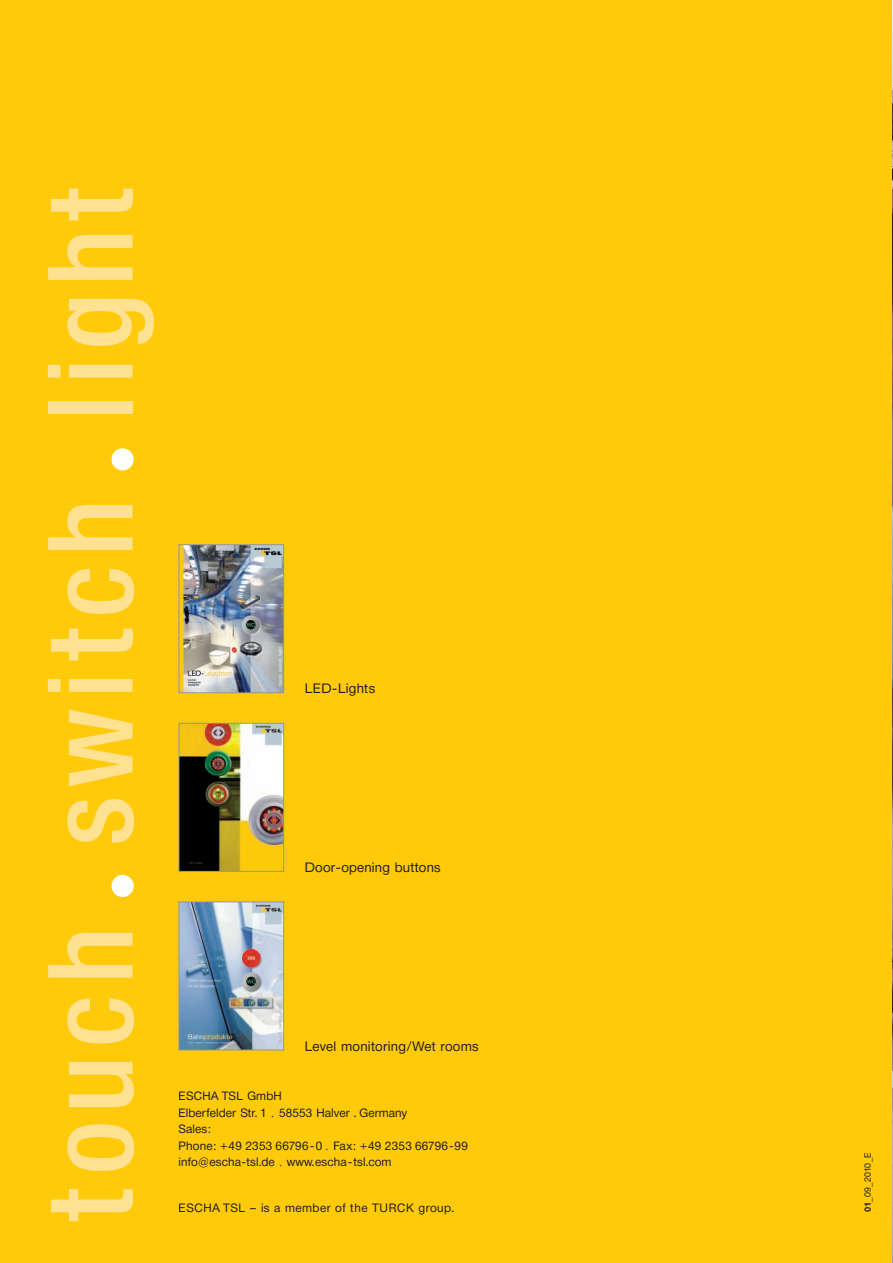
<style>
.page{position:relative;width:893px;height:1263px;background:#feca0a}
.page>*{position:absolute;margin:0;border:0;box-sizing:border-box;transform-origin:0 0}
.t1{font:500 119.4px "Neue Helvetica Condensed BQ";letter-spacing:.08em;color:#ffe192}
.t2{font:13.5px "Neue Helvetica BQ";letter-spacing:.015em;color:#231f20}
.t3{font:12px/16.5px "Neue Helvetica BQ";letter-spacing:.01em;color:#231f20}
.t4{font:12px "Neue Helvetica BQ";letter-spacing:.035em;color:#231f20}
.t5{font:9px "Neue Helvetica BQ";letter-spacing:.005em;color:#231f20}
.s1{font-family:"Futura";font-weight:700;font-size:94.5px;color:#fff}
.s2{font-family:"Futura"}
.s3{font-weight:700}
</style>
<div class="page">
<img style="left:892px;top:0;width:1px;height:1263px">
<img style="left:181px;top:725px;width:101px;height:145px">
<div style="left:179px;top:723px;width:105px;height:149px;border:1px solid #939598"></div>
<img style="left:181px;top:546px;width:101px;height:145px">
<div style="left:179px;top:544px;width:105px;height:149px;border:1px solid #939598"></div>
<img style="left:181px;top:903px;width:101px;height:145px">
<div style="left:179px;top:901px;width:105px;height:149px;border:1px solid #939598"></div>
<h1 class="t1" style="left:48px;top:1221px;width:1037px;rotate:-90deg">touch <span class="s1">.</span> switch <span class="s1">.</span> light</h1>
<p class="t2" style="left:305px;top:683px;width:72px">LED-Lights</p>
<p class="t2" style="left:305px;top:862px;width:137px">Door-opening buttons</p>
<p class="t2" style="left:305px;top:1041px;width:175px">Level monitoring/Wet rooms</p>
<p class="t3" style="left:179px;top:1089px;width:291px">ESCHA TSL GmbH<br>Elberfelder Str. 1 <span class="s2">.</span> 58553 Halver . Germany<br>Sales:<br>Phone: +49 2353 66796-0 <span class="s2">.</span> Fax: +49 2353 66796-99 info@escha-tsl.de <span class="s2">.</span> www.escha-tsl.com</p>
<p class="t4" style="left:179px;top:1203px;width:277px">ESCHA TSL – is a member of the TURCK group.</p>
<p class="t5" style="left:864px;top:1212px;width:61px;rotate:-90deg"><span class="s3">01</span>_09_2010_E</p>
</div>
